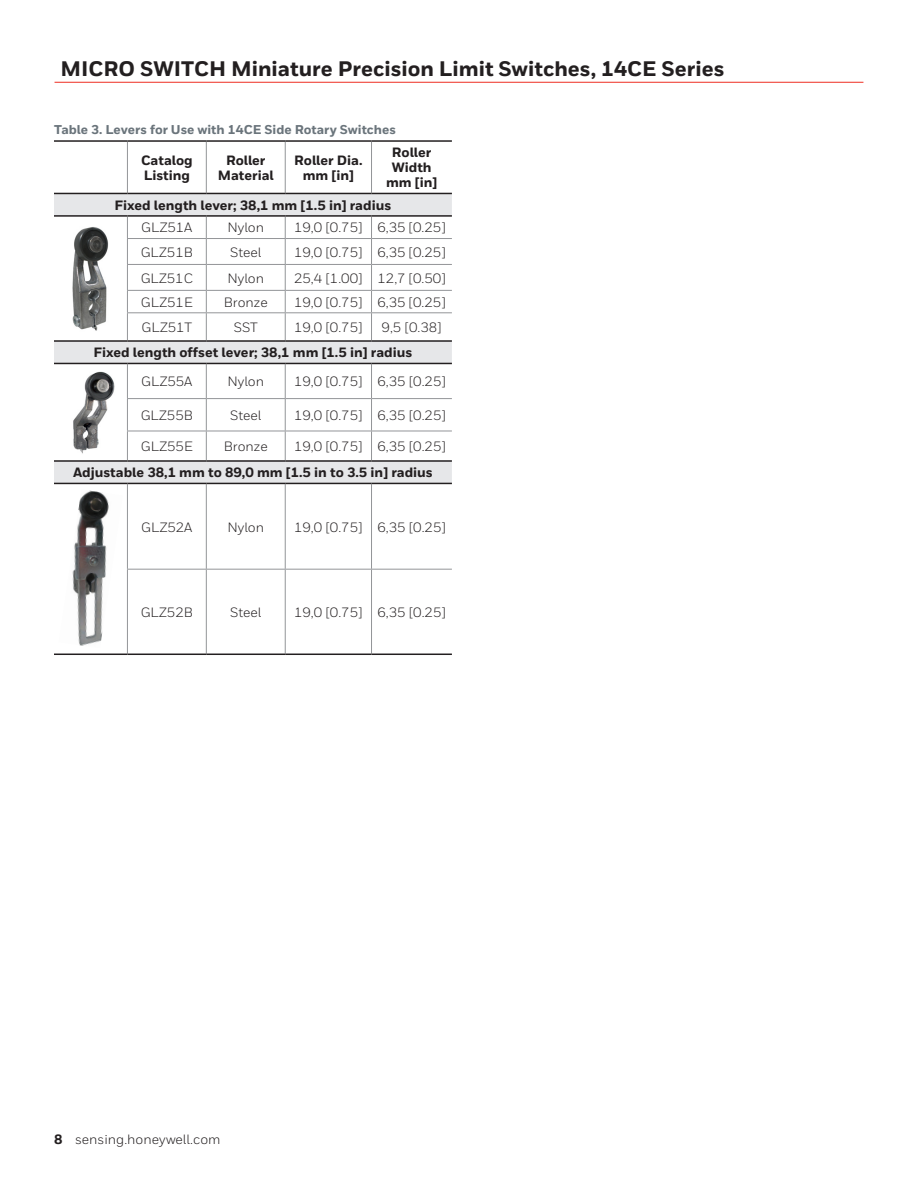
<style>
.page{position:relative;width:918px;height:1188px;background:#fff}
.page>*{position:absolute;margin:0;border:0;box-sizing:border-box;transform-origin:0 0}
.t1{font:800 21px "Honeywell Sans";color:#231f20}
.t2{font:13.5px "Honeywell Sans";color:#231f20}
.t3{font:800 13.5px/15px "Honeywell Sans";color:#231f20;text-align:center}
.t4{font:800 12.75px "Honeywell Sans";color:#6a747b}
.s1{font-weight:800}
</style>
<div class="page">
<hr style="left:55px;top:82px;width:808px;height:1px;background:#ee2e22">
<svg style="left:54px;top:194px;width:398px;height:289px"></svg>
<hr style="left:127px;top:142px;width:1px;height:51px;background:#939598">
<hr style="left:206px;top:142px;width:1px;height:51px;background:#939598">
<hr style="left:285px;top:142px;width:1px;height:51px;background:#939598">
<hr style="left:127px;top:238px;width:79px;height:1px;background:#939598">
<hr style="left:206px;top:238px;width:79px;height:1px;background:#939598">
<hr style="left:285px;top:238px;width:87px;height:1px;background:#939598">
<hr style="left:372px;top:238px;width:80px;height:1px;background:#939598">
<hr style="left:127px;top:264px;width:79px;height:1px;background:#939598">
<hr style="left:206px;top:264px;width:79px;height:1px;background:#939598">
<hr style="left:285px;top:264px;width:87px;height:1px;background:#939598">
<hr style="left:372px;top:264px;width:80px;height:1px;background:#939598">
<hr style="left:127px;top:290px;width:79px;height:1px;background:#939598">
<hr style="left:206px;top:290px;width:79px;height:1px;background:#939598">
<hr style="left:285px;top:290px;width:87px;height:1px;background:#939598">
<hr style="left:372px;top:290px;width:80px;height:1px;background:#939598">
<hr style="left:127px;top:312px;width:79px;height:1px;background:#939598">
<svg style="left:127px;top:217px;width:1px;height:123px"></svg>
<hr style="left:206px;top:312px;width:79px;height:1px;background:#939598">
<svg style="left:206px;top:217px;width:1px;height:123px"></svg>
<hr style="left:285px;top:312px;width:87px;height:1px;background:#939598">
<svg style="left:285px;top:217px;width:1px;height:123px"></svg>
<hr style="left:372px;top:312px;width:80px;height:1px;background:#939598">
<hr style="left:127px;top:364px;width:1px;height:34px;background:#939598">
<hr style="left:206px;top:364px;width:1px;height:34px;background:#939598">
<hr style="left:285px;top:364px;width:1px;height:34px;background:#939598">
<hr style="left:127px;top:398px;width:79px;height:1px;background:#939598">
<hr style="left:127px;top:399px;width:1px;height:32px;background:#939598">
<hr style="left:206px;top:398px;width:79px;height:1px;background:#939598">
<hr style="left:206px;top:399px;width:1px;height:32px;background:#939598">
<hr style="left:285px;top:398px;width:87px;height:1px;background:#939598">
<hr style="left:285px;top:399px;width:1px;height:32px;background:#939598">
<hr style="left:372px;top:398px;width:80px;height:1px;background:#939598">
<hr style="left:127px;top:431px;width:79px;height:1px;background:#939598">
<svg style="left:127px;top:431px;width:1px;height:29px"></svg>
<hr style="left:206px;top:431px;width:79px;height:1px;background:#939598">
<svg style="left:206px;top:431px;width:1px;height:29px"></svg>
<hr style="left:285px;top:431px;width:87px;height:1px;background:#939598">
<svg style="left:285px;top:431px;width:1px;height:29px"></svg>
<hr style="left:372px;top:431px;width:80px;height:1px;background:#939598">
<hr style="left:127px;top:484px;width:1px;height:85px;background:#939598">
<hr style="left:206px;top:484px;width:1px;height:85px;background:#939598">
<hr style="left:285px;top:484px;width:1px;height:85px;background:#939598">
<hr style="left:127px;top:569px;width:79px;height:1px;background:#939598">
<hr style="left:127px;top:570px;width:1px;height:84px;background:#939598">
<hr style="left:206px;top:569px;width:79px;height:1px;background:#939598">
<hr style="left:206px;top:570px;width:1px;height:84px;background:#939598">
<hr style="left:285px;top:569px;width:87px;height:1px;background:#939598">
<hr style="left:285px;top:570px;width:1px;height:84px;background:#939598">
<hr style="left:372px;top:569px;width:80px;height:1px;background:#939598">
<hr style="left:371px;top:142px;width:1px;height:51px;background:#939598">
<svg style="left:371px;top:217px;width:1px;height:123px"></svg>
<hr style="left:371px;top:364px;width:1px;height:34px;background:#939598">
<hr style="left:371px;top:399px;width:1px;height:32px;background:#939598">
<hr style="left:371px;top:484px;width:1px;height:85px;background:#939598">
<svg style="left:371px;top:431px;width:1px;height:29px"></svg>
<hr style="left:371px;top:570px;width:1px;height:84px;background:#939598">
<hr style="left:54px;top:215px;width:73px;height:2px;background:#231f20">
<hr style="left:127px;top:215px;width:79px;height:2px;background:#231f20">
<hr style="left:206px;top:215px;width:79px;height:2px;background:#231f20">
<hr style="left:285px;top:215px;width:87px;height:2px;background:#231f20">
<hr style="left:372px;top:215px;width:80px;height:2px;background:#231f20">
<hr style="left:54px;top:140px;width:73px;height:2px;background:#231f20">
<hr style="left:127px;top:140px;width:79px;height:2px;background:#231f20">
<hr style="left:206px;top:140px;width:79px;height:2px;background:#231f20">
<hr style="left:285px;top:140px;width:87px;height:2px;background:#231f20">
<hr style="left:372px;top:140px;width:80px;height:2px;background:#231f20">
<hr style="left:54px;top:193px;width:73px;height:1px;background:#231f20">
<hr style="left:127px;top:193px;width:79px;height:1px;background:#231f20">
<hr style="left:206px;top:193px;width:79px;height:1px;background:#231f20">
<hr style="left:285px;top:193px;width:87px;height:1px;background:#231f20">
<hr style="left:372px;top:193px;width:80px;height:1px;background:#231f20">
<hr style="left:54px;top:340px;width:73px;height:2px;background:#231f20">
<hr style="left:127px;top:340px;width:79px;height:2px;background:#231f20">
<hr style="left:206px;top:340px;width:79px;height:2px;background:#231f20">
<hr style="left:285px;top:340px;width:87px;height:2px;background:#231f20">
<hr style="left:372px;top:340px;width:80px;height:2px;background:#231f20">
<hr style="left:54px;top:363px;width:73px;height:1px;background:#231f20">
<hr style="left:127px;top:363px;width:79px;height:1px;background:#231f20">
<hr style="left:206px;top:363px;width:79px;height:1px;background:#231f20">
<hr style="left:285px;top:363px;width:87px;height:1px;background:#231f20">
<hr style="left:372px;top:363px;width:80px;height:1px;background:#231f20">
<hr style="left:54px;top:460px;width:73px;height:2px;background:#231f20">
<hr style="left:127px;top:460px;width:79px;height:2px;background:#231f20">
<hr style="left:206px;top:460px;width:79px;height:2px;background:#231f20">
<hr style="left:285px;top:460px;width:87px;height:2px;background:#231f20">
<hr style="left:372px;top:460px;width:80px;height:2px;background:#231f20">
<hr style="left:54px;top:483px;width:73px;height:1px;background:#231f20">
<hr style="left:127px;top:483px;width:79px;height:1px;background:#231f20">
<hr style="left:206px;top:483px;width:79px;height:1px;background:#231f20">
<hr style="left:285px;top:483px;width:87px;height:1px;background:#231f20">
<hr style="left:372px;top:483px;width:80px;height:1px;background:#231f20">
<hr style="left:54px;top:654px;width:73px;height:1px;background:#231f20">
<hr style="left:127px;top:654px;width:79px;height:1px;background:#231f20">
<hr style="left:206px;top:654px;width:79px;height:1px;background:#231f20">
<hr style="left:285px;top:654px;width:87px;height:1px;background:#231f20">
<hr style="left:372px;top:654px;width:80px;height:1px;background:#231f20">
<img style="left:63px;top:224px;width:56px;height:108px">
<img style="left:66px;top:369px;width:49px;height:86px">
<img style="left:72px;top:490px;width:37px;height:156px">
<h1 class="t1" style="left:61px;top:56px;width:665px">MICRO SWITCH Miniature Precision Limit Switches, 14CE Series</h1>
<p class="t4" style="left:54px;top:122px;width:343px">Table 3. Levers for Use with 14CE Side Rotary Switches</p>
<p class="t3" style="left:141px;top:153px;width:53px;text-align:left">Catalog<br>Listing</p>
<p class="t3" style="left:218px;top:153px;width:58px">Roller<br>Material</p>
<p class="t3" style="left:294px;top:153px;width:70px">Roller Dia. mm [in]</p>
<p class="t3" style="left:386px;top:146px;width:53px">Roller<br>Width mm [in]</p>
<p class="t3" style="left:115px;top:198px;width:278px">Fixed length lever; 38,1 mm [1.5 in] radius</p>
<p class="t2" style="left:141px;top:220px;width:53px">GLZ51A</p>
<p class="t2" style="left:227px;top:220px;width:38px">Nylon</p>
<p class="t2" style="left:294px;top:220px;width:153px">19,0 [0.75] 6,35 [0.25]</p>
<p class="t2" style="left:141px;top:244px;width:54px">GLZ51B</p>
<p class="t2" style="left:230px;top:244px;width:33px">Steel</p>
<p class="t2" style="left:294px;top:244px;width:153px">19,0 [0.75] 6,35 [0.25]</p>
<p class="t2" style="left:141px;top:270px;width:54px">GLZ51C</p>
<p class="t2" style="left:227px;top:270px;width:38px">Nylon</p>
<p class="t2" style="left:294px;top:270px;width:153px">25,4 [1.00] 12,7 [0.50]</p>
<p class="t2" style="left:141px;top:294px;width:53px">GLZ51E</p>
<p class="t2" style="left:224px;top:294px;width:45px">Bronze</p>
<p class="t2" style="left:294px;top:294px;width:153px">19,0 [0.75] 6,35 [0.25]</p>
<p class="t2" style="left:142px;top:319px;width:52px">GLZ51T</p>
<p class="t2" style="left:234px;top:319px;width:26px">SST</p>
<p class="t2" style="left:294px;top:319px;width:70px">19,0 [0.75]</p>
<p class="t2" style="left:382px;top:319px;width:62px">9,5 [0.38]</p>
<p class="t3" style="left:94px;top:346px;width:320px">Fixed length offset lever; 38,1 mm [1.5 in] radius</p>
<p class="t2" style="left:141px;top:374px;width:53px">GLZ55A</p>
<p class="t2" style="left:227px;top:374px;width:38px">Nylon</p>
<p class="t2" style="left:294px;top:374px;width:153px">19,0 [0.75] 6,35 [0.25]</p>
<p class="t2" style="left:141px;top:407px;width:54px">GLZ55B</p>
<p class="t2" style="left:230px;top:407px;width:33px">Steel</p>
<p class="t2" style="left:294px;top:407px;width:153px">19,0 [0.75] 6,35 [0.25]</p>
<p class="t2" style="left:141px;top:438px;width:53px">GLZ55E</p>
<p class="t2" style="left:224px;top:438px;width:45px">Bronze</p>
<p class="t2" style="left:294px;top:438px;width:153px">19,0 [0.75] 6,35 [0.25]</p>
<p class="t3" style="left:73px;top:466px;width:361px">Adjustable 38,1 mm to 89,0 mm [1.5 in to 3.5 in] radius</p>
<p class="t2" style="left:141px;top:519px;width:53px">GLZ52A</p>
<p class="t2" style="left:227px;top:519px;width:38px">Nylon</p>
<p class="t2" style="left:294px;top:519px;width:153px">19,0 [0.75] 6,35 [0.25]</p>
<p class="t2" style="left:141px;top:604px;width:54px">GLZ52B</p>
<p class="t2" style="left:230px;top:604px;width:33px">Steel</p>
<p class="t2" style="left:294px;top:604px;width:153px">19,0 [0.75] 6,35 [0.25]</p>
<p class="t2" style="left:54px;top:1132px;width:168px"><span class="s1">8</span> sensing.honeywell.com</p>
</div>
